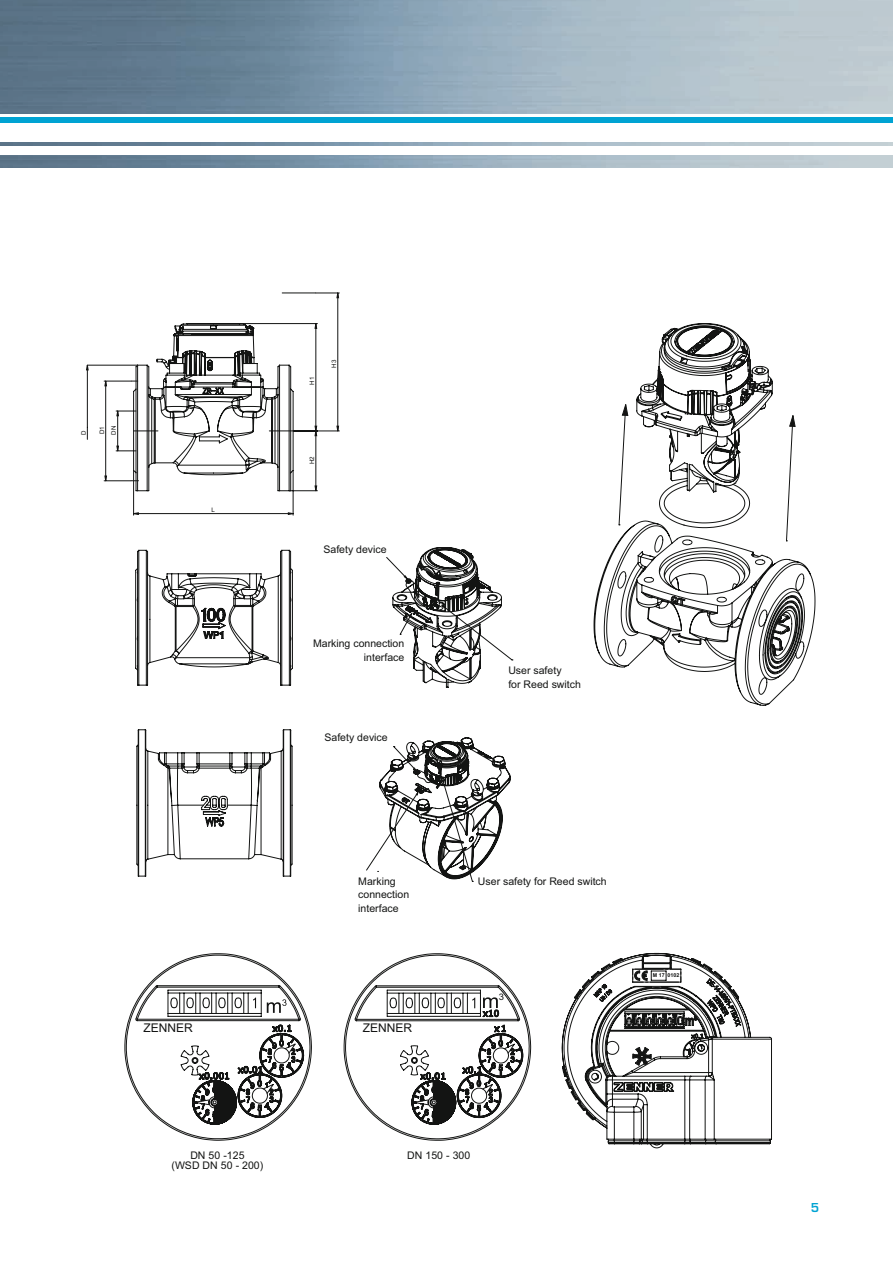
<style>
.page{position:relative;width:893px;height:1263px;background:#fff}
.page>*{position:absolute;margin:0;border:0;box-sizing:border-box;transform-origin:0 0}
.t1{font:12px "Arial";color:#131413}
.t2{font:600 12px "Eurostile LT Std";color:#00a3d3}
.t3{font:10.5px/13.5px "Arial";color:#131413}
.t4{font:9px "Arial";color:#131413;scale:1.05 1}
.t5{font:6.15px "Arial";color:#131413}
.t6{font:700 5.4px "Arial";color:#131413}
</style>
<div class="page">
<img style="left:0;top:0;width:893px;height:113px">
<img style="left:1px;top:155px;width:892px;height:13px">
<div style="left:0;top:117px;width:893px;height:6px;background:#00a3d3"></div>
<img style="left:1px;top:142px;width:892px;height:4px">
<svg style="left:0;top:155px;width:1px;height:13px"></svg>
<svg style="left:124px;top:966px;width:46px;height:162px"></svg>
<svg style="left:135px;top:985px;width:35px;height:140px"></svg>
<svg style="left:170px;top:953px;width:361px;height:188px"></svg>
<hr style="left:557px;top:1262px;width:223px;height:1px;background:#131413">
<hr style="left:557px;top:949px;width:1px;height:204px;background:#131413">
<hr style="left:557px;top:949px;width:223px;height:1px;background:#131413">
<hr style="left:875px;top:949px;width:1px;height:204px;background:#131413">
<svg style="left:795px;top:424px;width:20px;height:254px"></svg>
<svg style="left:87px;top:427px;width:1px;height:12px"></svg>
<hr style="left:87px;top:365px;width:1px;height:62px;background:#131413">
<hr style="left:87px;top:365px;width:51px;height:1px;background:#131413">
<svg style="left:104px;top:323px;width:691px;height:559px"></svg>
<svg style="left:557px;top:949px;width:215px;height:199px"></svg>
<p class="t5" style="left:110px;top:435px;width:10px;rotate:-90deg">DN</p>
<p class="t5" style="left:79px;top:435px;width:6px;rotate:-90deg">D</p>
<p class="t5" style="left:98px;top:434px;width:9px;rotate:-90deg">D1</p>
<p class="t5" style="left:211px;top:506px;width:5px">L</p>
<p class="t5" style="left:308px;top:385px;width:9px;rotate:-90deg">H1</p>
<p class="t5" style="left:330px;top:368px;width:9px;rotate:-90deg">H3</p>
<p class="t5" style="left:308px;top:464px;width:9px;rotate:-90deg">H2</p>
<p class="t3" style="left:323px;top:542px;width:65px">Safety device</p>
<p class="t3" style="left:313px;top:637px;width:93px;text-align:right">Marking connection interface</p>
<p class="t3" style="left:324px;top:730px;width:65px">Safety device</p>
<p class="t3" style="left:508px;top:664px;width:74px">User safety<br>for Reed switch</p>
<p class="t3" style="left:358px;top:875px;width:52px">Marking connection interface</p>
<p class="t1" style="left:144px;top:1020px;width:51px">ZENNER</p>
<p class="t1" style="left:363px;top:1020px;width:51px">ZENNER</p>
<p class="t3" style="left:478px;top:875px;width:130px">User safety for Reed switch</p>
<p class="t4" style="left:499px;top:991px;width:7px">3</p>
<p class="t6" style="left:653px;top:972px;width:28px">M 17 0102</p>
<p class="t3" style="left:171px;top:1150px;width:93px;line-height:10.5px;text-align:center">DN 50 -125<br>(WSD DN 50 - 200)</p>
<p class="t3" style="left:407px;top:1148px;width:65px">DN 150 - 300</p>
<p class="t2" style="left:811px;top:1200px;width:10px">5</p>
</div>
